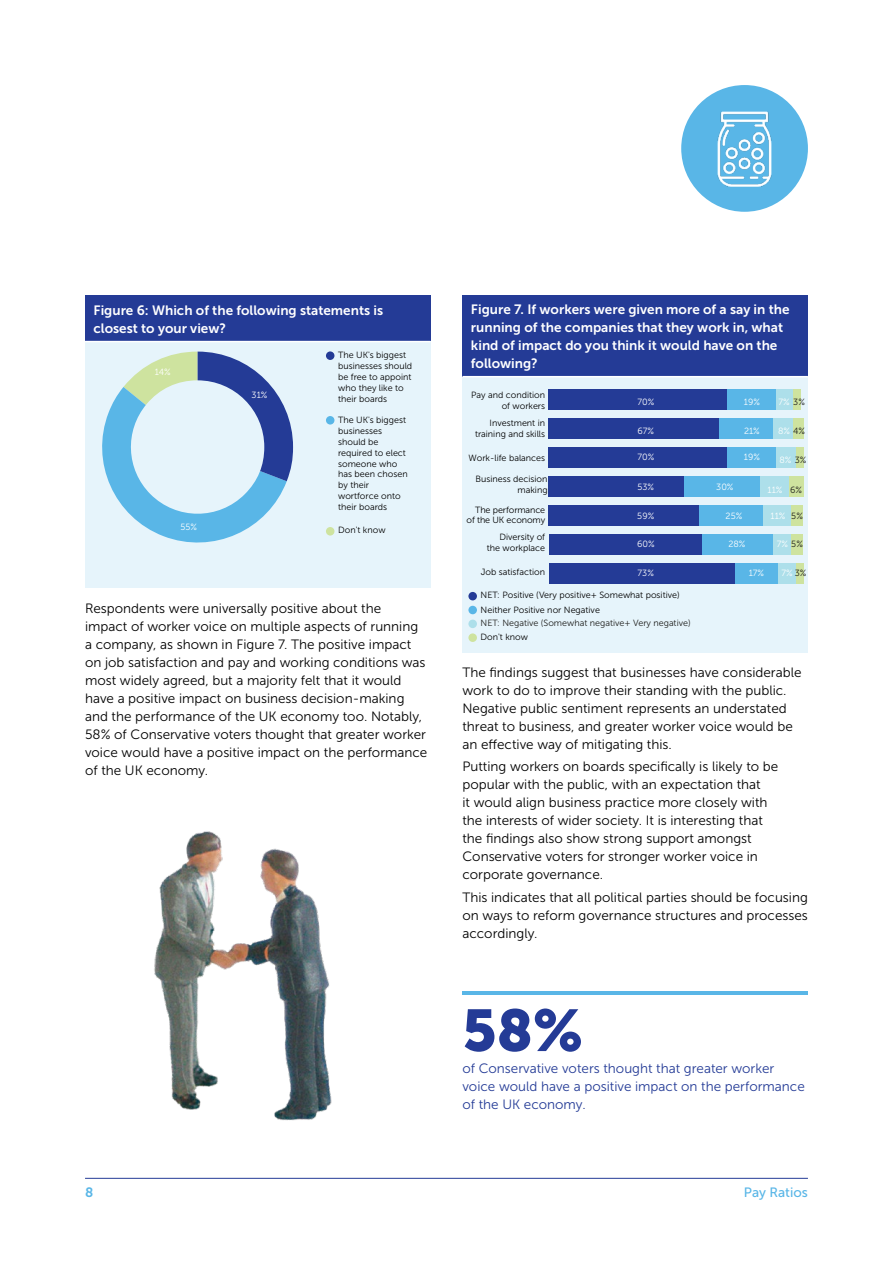
<style>
.page{position:relative;width:893px;height:1263px;background:#fff}
.page>*{position:absolute;margin:0;border:0;box-sizing:border-box;transform-origin:0 0}
.t1{font:58.5px "Museo Sans 900";color:#243b96}
.t2{font:13.5px/18px "Museo Sans 300";color:#000}
.t3{font:13.5px/18px "Museo Sans 700";color:#fff}
.t4{font:13.5px/18px "Museo Sans 300";color:#243b96}
.t5{font:13.5px "Museo Sans 500";color:#59b6e7}
.t6{font:13.5px "Museo Sans 700";color:#59b6e7}
.t7{font:9px/10.8px "Museo Sans 300";color:#000;text-align:right}
.t8{font:9px "Museo Sans 300";color:#fff}
.t9{font:9px "Museo Sans 300";color:#1d1d1b}
.s1{color:#1d1d1b}
</style>
<div class="page">
<div style="left:85px;top:296px;width:346px;height:46px;background:#243b96"></div>
<div style="left:85px;top:342px;width:346px;height:246px;background:#e6f4fb"></div>
<hr style="left:85px;top:341px;width:346px;height:1px;background:#fff">
<div style="left:326px;top:351px;width:8px;height:9px;background:#243b96;border-radius:50%"></div>
<div style="left:326px;top:416px;width:8px;height:8px;background:#59b6e7;border-radius:50%"></div>
<div style="left:326px;top:527px;width:8px;height:8px;background:#cee39f;border-radius:50%"></div>
<svg style="left:102px;top:352px;width:191px;height:191px"></svg>
<div style="left:462px;top:296px;width:346px;height:81px;background:#243b96"></div>
<div style="left:462px;top:377px;width:346px;height:275px;background:#e6f4fb"></div>
<hr style="left:462px;top:376px;width:346px;height:1px;background:#fff">
<div style="left:793px;top:390px;width:8px;height:20px;background:#cee39f"></div>
<div style="left:793px;top:418px;width:10px;height:21px;background:#cee39f"></div>
<div style="left:796px;top:447px;width:7px;height:21px;background:#cee39f"></div>
<div style="left:788px;top:476px;width:15px;height:21px;background:#cee39f"></div>
<div style="left:791px;top:505px;width:12px;height:21px;background:#cee39f"></div>
<div style="left:791px;top:534px;width:12px;height:21px;background:#cee39f"></div>
<div style="left:796px;top:563px;width:7px;height:21px;background:#cee39f"></div>
<div style="left:775px;top:390px;width:18px;height:20px;background:#addfea"></div>
<div style="left:773px;top:418px;width:20px;height:21px;background:#addfea"></div>
<div style="left:775px;top:447px;width:21px;height:21px;background:#addfea"></div>
<div style="left:760px;top:476px;width:28px;height:21px;background:#addfea"></div>
<div style="left:762px;top:505px;width:29px;height:21px;background:#addfea"></div>
<div style="left:773px;top:534px;width:18px;height:21px;background:#addfea"></div>
<div style="left:778px;top:563px;width:18px;height:21px;background:#addfea"></div>
<div style="left:727px;top:390px;width:48px;height:20px;background:#59b6e7"></div>
<div style="left:719px;top:418px;width:54px;height:21px;background:#59b6e7"></div>
<div style="left:727px;top:447px;width:48px;height:21px;background:#59b6e7"></div>
<div style="left:684px;top:476px;width:76px;height:21px;background:#59b6e7"></div>
<div style="left:699px;top:505px;width:63px;height:21px;background:#59b6e7"></div>
<div style="left:701px;top:534px;width:72px;height:21px;background:#59b6e7"></div>
<div style="left:734px;top:563px;width:44px;height:21px;background:#59b6e7"></div>
<div style="left:549px;top:390px;width:178px;height:20px;background:#243b96"></div>
<div style="left:549px;top:418px;width:170px;height:21px;background:#243b96"></div>
<div style="left:549px;top:447px;width:178px;height:21px;background:#243b96"></div>
<div style="left:549px;top:476px;width:135px;height:21px;background:#243b96"></div>
<div style="left:549px;top:505px;width:150px;height:21px;background:#243b96"></div>
<div style="left:549px;top:534px;width:152px;height:21px;background:#243b96"></div>
<div style="left:549px;top:563px;width:185px;height:21px;background:#243b96"></div>
<div style="left:468px;top:606px;width:9px;height:8px;background:#59b6e7;border-radius:50%"></div>
<div style="left:468px;top:633px;width:9px;height:9px;background:#cee39f;border-radius:50%"></div>
<div style="left:468px;top:592px;width:9px;height:8px;background:#243b96;border-radius:50%"></div>
<div style="left:468px;top:620px;width:9px;height:8px;background:#addfea;border-radius:50%"></div>
<hr style="left:462px;top:992px;width:346px;height:3px;background:#59b6e7">
<img style="left:154px;top:831px;width:344px;height:290px">
<div style="left:681px;top:85px;width:127px;height:127px;background:#59b6e7;border-radius:50%"></div>
<img style="left:717px;top:111px;width:55px;height:75px">
<hr style="left:85px;top:1178px;width:723px;height:1px;background:#243b96">
<p class="t3" style="left:94px;top:301px;width:291px">Figure 6: Which of the following statements is closest to your view?</p>
<p class="t7" style="left:338px;top:350px;width:76px;text-align:left">The UK's biggest businesses should be free to appoint who they like to their boards</p>
<p class="t7" style="left:338px;top:415px;width:71px;text-align:left">The UK's biggest businesses should be required to elect someone who has been chosen by their wortforce onto their boards</p>
<p class="t7" style="left:338px;top:525px;width:49px">Don't know</p>
<p class="t8" style="left:155px;top:367px;width:17px">14%</p>
<p class="t8" style="left:252px;top:390px;width:17px">31%</p>
<p class="t8" style="left:180px;top:522px;width:18px">55%</p>
<p class="t2" style="left:85px;top:599px;width:344px">Respondents were universally positive about the<br>impact of worker voice on multiple aspects of running a company, as shown in Figure 7. The positive impact on job satisfaction and pay and working conditions was most widely agreed, but a majority felt that it would have a positive impact on business decision-making and the performance of the UK economy too. Notably, 58% of Conservative voters thought that greater worker voice would have a positive impact on the performance of the UK economy.</p>
<p class="t3" style="left:471px;top:300px;width:320px">Figure 7. If workers were given more of a say in the running of the companies that they work in, what kind of impact do you think it would have on the following?</p>
<p class="t7" style="left:471px;top:390px;width:76px">Pay and condition of workers</p>
<p class="t8" style="left:637px;top:397px;width:18px">70%</p>
<p class="t8" style="left:744px;top:397px;width:18px">19%</p>
<p class="t8" style="left:778px;top:397px;width:28px">7% <span class="s1">3%</span></p>
<p class="t8" style="left:637px;top:426px;width:18px">67%</p>
<p class="t8" style="left:744px;top:426px;width:17px">21%</p>
<p class="t8" style="left:778px;top:426px;width:29px">8% <span class="s1">4%</span></p>
<p class="t8" style="left:637px;top:452px;width:18px">70%</p>
<p class="t8" style="left:744px;top:452px;width:18px">19%</p>
<p class="t8" style="left:779px;top:455px;width:28px">8% <span class="s1">3%</span></p>
<p class="t8" style="left:637px;top:482px;width:18px">53%</p>
<p class="t8" style="left:716px;top:482px;width:19px">30%</p>
<p class="t8" style="left:767px;top:485px;width:36px">11% <span class="s1">6%</span></p>
<p class="t8" style="left:637px;top:511px;width:18px">59%</p>
<p class="t8" style="left:726px;top:511px;width:18px">25%</p>
<p class="t8" style="left:770px;top:511px;width:34px">11% <span class="s1">5%</span></p>
<p class="t8" style="left:637px;top:539px;width:19px">60%</p>
<p class="t8" style="left:728px;top:539px;width:19px">28%</p>
<p class="t8" style="left:777px;top:539px;width:28px">7% <span class="s1">5%</span></p>
<p class="t8" style="left:638px;top:568px;width:18px">73%</p>
<p class="t8" style="left:749px;top:568px;width:17px">17%</p>
<p class="t8" style="left:781px;top:568px;width:27px">7% <span class="s1">3%</span></p>
<p class="t7" style="left:481px;top:604px;width:121px">Neither Positive nor Negative</p>
<p class="t7" style="left:481px;top:631px;width:49px">Don't know</p>
<p class="t7" style="left:475px;top:417px;width:72px">Investment in training and skills</p>
<p class="t7" style="left:469px;top:452px;width:78px">Work-life balances</p>
<p class="t7" style="left:476px;top:474px;width:74px">Business decision making</p>
<p class="t7" style="left:467px;top:504px;width:80px">The performance of the UK economy</p>
<p class="t7" style="left:487px;top:531px;width:60px">Diversity of the workplace</p>
<p class="t7" style="left:481px;top:566px;width:66px">Job satisfaction</p>
<p class="t7" style="left:481px;top:590px;width:201px">NET: Positive (Very positive+ Somewhat positive)</p>
<p class="t9" style="left:481px;top:618px;width:212px">NET: Negative (Somewhat negative+ Very negative)</p>
<p class="t2" style="left:462px;top:663px;width:341px">The findings suggest that businesses have considerable work to do to improve their standing with the public.<br>Negative public sentiment represents an understated threat to business, and greater worker voice would be an effective way of mitigating this.</p>
<p class="t2" style="left:462px;top:758px;width:317px">Putting workers on boards specifically is likely to be popular with the public, with an expectation that<br>it would align business practice more closely with the interests of wider society. It is interesting that the findings also show strong support amongst Conservative voters for stronger worker voice in corporate governance.</p>
<p class="t2" style="left:462px;top:888px;width:347px;text-align:justify">This indicates that all political parties should be focusing on ways to reform governance structures and processes accordingly.</p>
<h1 class="t1" style="left:462px;top:997px;width:122px">58%</h1>
<p class="t4" style="left:462px;top:1060px;width:344px">of Conservative voters thought that greater worker voice would have a positive impact on the performance of the UK economy.</p>
<p class="t6" style="left:85px;top:1185px;width:10px">8</p>
<p class="t5" style="left:744px;top:1185px;width:66px">Pay Ratios</p>
</div>
